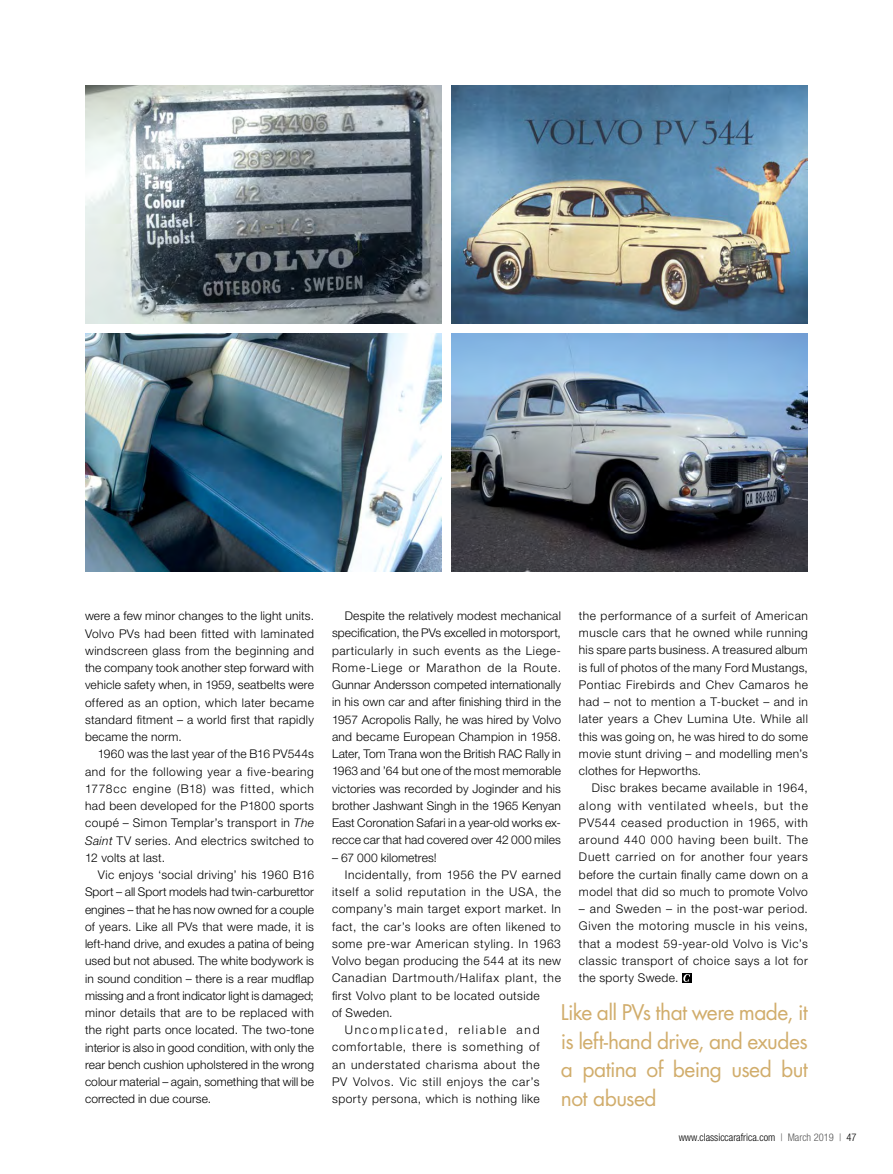
<style>
.page{position:relative;width:893px;height:1174px;background:#fff}
.page>*{position:absolute;margin:0;border:0;box-sizing:border-box;transform-origin:0 0}
.t1{font:21px/28.5px "Futura Std";letter-spacing:-.03em;color:#d1ad6c;text-align:justify}
.t2{font:300 12px/17.2px "Helvetica Neue LT Std";letter-spacing:.04em;color:#000;text-align:justify}
.t3{font:300 12px "Helvetica Neue LT Std";letter-spacing:.06em;color:#000}
.t4{font:300 12px "Helvetica Neue LT Std";letter-spacing:.065em;color:#000}
.t5{font:300 12px "Helvetica Neue LT Std";letter-spacing:.07em;color:#000}
.t6{font:300 12px "Helvetica Neue LT Std";letter-spacing:.145em;color:#000}
.t7{font:300 12px "Helvetica Neue LT Std";letter-spacing:.005em;color:#000}
.t8{font:300 condensed 10.5px "Helvetica Neue LT Std";color:#000}
.s1{font-style:italic}
.s2{color:#565656}
</style>
<div class="page">
<div style="left:682px;top:973px;width:9px;height:9px;background:#000"></div>
<svg style="left:683px;top:974px;width:7px;height:8px"></svg>
<img style="left:85px;top:334px;width:356px;height:238px">
<img style="left:85px;top:85px;width:356px;height:238px">
<img style="left:452px;top:85px;width:356px;height:238px">
<img style="left:452px;top:334px;width:356px;height:238px">
<p class="t2" style="left:85px;top:607px;width:230px">were a few minor changes to the light units.<br>Volvo PVs had been fitted with laminated windscreen glass from the beginning and the company took another step forward with vehicle safety when, in 1959, seatbelts were offered as an option, which later became standard fitment – a world first that rapidly became the norm.</p>
<p class="t2" style="left:85px;top:745px;width:231px;text-indent:13px">1960 was the last year of the B16 PV544s and for the following year a five-bearing 1778cc engine (B18) was fitted, which had been developed for the P1800 sports coupé – Simon Templar’s transport in <span class="s1">The Saint</span> TV series. And electrics switched to 12 volts at last.</p>
<p class="t2" style="left:85px;top:866px;width:230px;text-indent:13px">Vic enjoys ‘social driving’ his 1960 B16<br>Sport – all Sport models had twin-carburettor engines – that he has now owned for a couple of years. Like all PVs that were made, it is left-hand drive, and exudes a patina of being used but not abused. The white bodywork is in sound condition – there is a rear mudflap missing and a front indicator light is damaged; minor details that are to be replaced with the right parts once located. The two-tone interior is also in good condition, with only the rear bench cushion upholstered in the wrong colour material – again, something that will be corrected in due course.</p>
<p class="t2" style="left:579px;top:607px;width:230px">the performance of a surfeit of American muscle cars that he owned while running his spare parts business. A treasured album is full of photos of the many Ford Mustangs, Pontiac Firebirds and Chev Camaros he had – not to mention a T-bucket – and in later years a Chev Lumina Ute. While all this was going on, he was hired to do some movie stunt driving – and modelling men’s clothes for Hepworths.</p>
<p class="t2" style="left:579px;top:779px;width:230px;text-indent:13px">Disc brakes became available in 1964, along with ventilated wheels, but the PV544 ceased production in 1965, with around 440 000 having been built. The Duett carried on for another four years before the curtain finally came down on a model that did so much to promote Volvo</p>
<p class="t2" style="left:579px;top:900px;width:230px">– and Sweden – in the post-war period.<br>Given the motoring muscle in his veins, that a modest 59-year-old Volvo is Vic’s classic transport of choice says a lot for the sporty Swede.</p>
<p class="t2" style="left:332px;top:607px;width:230px;text-indent:13px">Despite the relatively modest mechanical specification, the PVs excelled in motorsport, particularly in such events as the Liege-Rome-Liege or Marathon de la Route.<br>Gunnar Andersson competed internationally in his own car and after finishing third in the 1957 Acropolis Rally, he was hired by Volvo and became European Champion in 1958.<br>Later, Tom Trana won the British RAC Rally in 1963 and ’64 but one of the most memorable victories was recorded by Joginder and his brother Jashwant Singh in the 1965 Kenyan East Coronation Safari in a year-old works ex&shy;recce car that had covered over 42 000 miles</p>
<p class="t7" style="left:332px;top:850px;width:106px">– 67 000 kilometres!</p>
<p class="t2" style="left:345px;top:865px;width:218px">Incidentally, from 1956 the PV earned</p>
<p class="t3" style="left:332px;top:884px;width:230px">itself a solid reputation in the USA, the</p>
<p class="t2" style="left:332px;top:900px;width:230px">company’s main target export market. In</p>
<p class="t2" style="left:332px;top:917px;width:230px">fact, the car’s looks are often likened to</p>
<p class="t2" style="left:332px;top:934px;width:230px">some pre-war American styling. In 1963</p>
<p class="t2" style="left:332px;top:952px;width:230px">Volvo began producing the 544 at its new</p>
<p class="t4" style="left:332px;top:970px;width:230px">Canadian Dartmouth/Halifax plant, the</p>
<p class="t2" style="left:332px;top:986px;width:209px">first Volvo plant to be located outside</p>
<p class="t2" style="left:332px;top:1003px;width:62px">of Sweden.</p>
<p class="t6" style="left:345px;top:1022px;width:196px">Uncomplicated, reliable and</p>
<p class="t5" style="left:332px;top:1039px;width:209px">comfortable, there is something of</p>
<p class="t4" style="left:332px;top:1057px;width:209px">an understated charisma about the</p>
<p class="t3" style="left:332px;top:1074px;width:209px">PV Volvos. Vic still enjoys the car’s</p>
<p class="t2" style="left:332px;top:1090px;width:209px">sporty persona, which is nothing like</p>
<h1 class="t1" style="left:561px;top:998px;width:248px">Like all PVs that were made, it is left-hand drive, and exudes a patina of being used but not abused</h1>
<p class="t8" style="left:679px;top:1131px;width:179px">www.classiccarafrica.com <span class="s2">| March 2019 |</span> 47</p>
</div>
